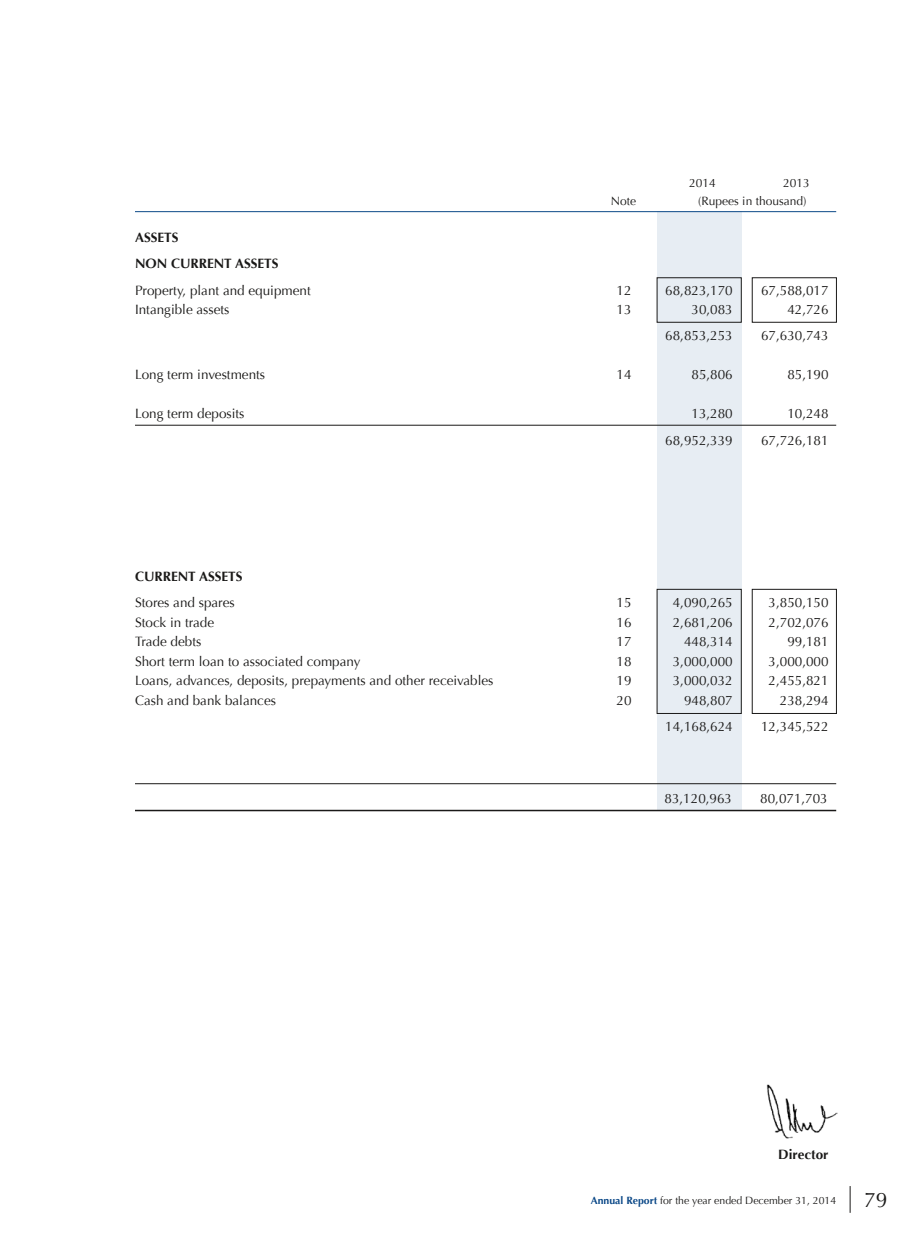
<style>
.page{position:relative;width:918px;height:1242px;background:#fff}
.page>*{position:absolute;margin:0;border:0;box-sizing:border-box;transform-origin:0 0}
.t1{font:21px "Optima";color:#1a1918}
.t2{font:13.5px "Optima";color:#1a1918}
.t3{font:700 13.5px/26.2px "Optima";color:#1a1918}
.t4{font:12px "Optima";color:#1a1918}
.t5{font:10.5px "Optima";color:#1a1918}
.s1{font-weight:700;color:#0c4988}
</style>
<div class="page">
<div style="left:657px;top:212px;width:84px;height:598px;background:#e7edf3"></div>
<hr style="left:135px;top:211px;width:701px;height:1px;background:#0c4988">
<hr style="left:135px;top:425px;width:701px;height:1px;background:#1a1918">
<hr style="left:135px;top:783px;width:701px;height:1px;background:#1a1918">
<hr style="left:135px;top:810px;width:701px;height:1px;background:#1a1918">
<div style="left:752px;top:278px;width:85px;height:44px;border:1px solid #1a1918"></div>
<div style="left:752px;top:589px;width:85px;height:125px;border:1px solid #1a1918"></div>
<div style="left:657px;top:589px;width:84px;height:125px;border:1px solid #1a1918"></div>
<img style="left:766px;top:1084px;width:71px;height:55px">
<svg style="left:850px;top:1186px;width:1px;height:27px"></svg>
<p class="t4" style="left:689px;top:175px;width:28px">2014</p>
<p class="t4" style="left:783px;top:175px;width:28px">2013</p>
<p class="t4" style="left:611px;top:193px;width:27px">Note</p>
<p class="t4" style="left:698px;top:193px;width:110px">(Rupees in thousand)</p>
<p class="t3" style="left:135px;top:224px;width:145px">ASSETS<br>NON CURRENT ASSETS</p>
<p class="t2" style="left:135px;top:282px;width:177px">Property, plant and equipment</p>
<p class="t2" style="left:617px;top:282px;width:17px">12</p>
<p class="t2" style="left:665px;top:282px;width:69px">68,823,170</p>
<p class="t2" style="left:761px;top:282px;width:69px">67,588,017</p>
<p class="t2" style="left:135px;top:302px;width:96px">Intangible assets</p>
<p class="t2" style="left:617px;top:302px;width:17px">13</p>
<p class="t2" style="left:692px;top:302px;width:43px">30,083</p>
<p class="t2" style="left:787px;top:302px;width:43px">42,726</p>
<p class="t2" style="left:665px;top:328px;width:69px">68,853,253</p>
<p class="t2" style="left:761px;top:328px;width:69px">67,630,743</p>
<p class="t2" style="left:135px;top:367px;width:132px">Long term investments</p>
<p class="t2" style="left:617px;top:367px;width:17px">14</p>
<p class="t2" style="left:692px;top:367px;width:43px">85,806</p>
<p class="t2" style="left:787px;top:367px;width:43px">85,190</p>
<p class="t2" style="left:135px;top:406px;width:111px">Long term deposits</p>
<p class="t2" style="left:692px;top:406px;width:43px">13,280</p>
<p class="t2" style="left:787px;top:406px;width:43px">10,248</p>
<p class="t2" style="left:665px;top:432px;width:69px">68,952,339</p>
<p class="t2" style="left:761px;top:432px;width:69px">67,726,181</p>
<p class="t3" style="left:135px;top:563px;width:109px">CURRENT ASSETS</p>
<p class="t2" style="left:135px;top:595px;width:101px">Stores and spares</p>
<p class="t2" style="left:617px;top:595px;width:17px">15</p>
<p class="t2" style="left:673px;top:595px;width:62px">4,090,265</p>
<p class="t2" style="left:769px;top:595px;width:62px">3,850,150</p>
<p class="t2" style="left:135px;top:614px;width:81px">Stock in trade</p>
<p class="t2" style="left:617px;top:614px;width:17px">16</p>
<p class="t2" style="left:673px;top:614px;width:62px">2,681,206</p>
<p class="t2" style="left:769px;top:614px;width:62px">2,702,076</p>
<p class="t2" style="left:135px;top:634px;width:68px">Trade debts</p>
<p class="t2" style="left:617px;top:634px;width:17px">17</p>
<p class="t2" style="left:684px;top:634px;width:50px">448,314</p>
<p class="t2" style="left:787px;top:634px;width:43px">99,181</p>
<p class="t2" style="left:135px;top:653px;width:227px">Short term loan to associated company</p>
<p class="t2" style="left:617px;top:653px;width:17px">18</p>
<p class="t2" style="left:673px;top:653px;width:62px">3,000,000</p>
<p class="t2" style="left:769px;top:653px;width:62px">3,000,000</p>
<p class="t2" style="left:135px;top:673px;width:360px">Loans, advances, deposits, prepayments and other receivables</p>
<p class="t2" style="left:617px;top:673px;width:17px">19</p>
<p class="t2" style="left:673px;top:673px;width:62px">3,000,032</p>
<p class="t2" style="left:769px;top:673px;width:62px">2,455,821</p>
<p class="t2" style="left:135px;top:692px;width:143px">Cash and bank balances</p>
<p class="t2" style="left:617px;top:692px;width:17px">20</p>
<p class="t2" style="left:684px;top:692px;width:50px">948,807</p>
<p class="t2" style="left:780px;top:692px;width:50px">238,294</p>
<p class="t2" style="left:665px;top:719px;width:69px">14,168,624</p>
<p class="t2" style="left:761px;top:719px;width:69px">12,345,522</p>
<p class="t2" style="left:665px;top:791px;width:69px">83,120,963</p>
<p class="t2" style="left:760px;top:791px;width:69px">80,071,703</p>
<p class="t3" style="left:778px;top:1142px;width:52px">Director</p>
<p class="t5" style="left:591px;top:1195px;width:247px"><span class="s1">Annual Report</span> for the year ended December 31, 2014</p>
<h1 class="t1" style="left:864px;top:1188px;width:25px">79</h1>
</div>
